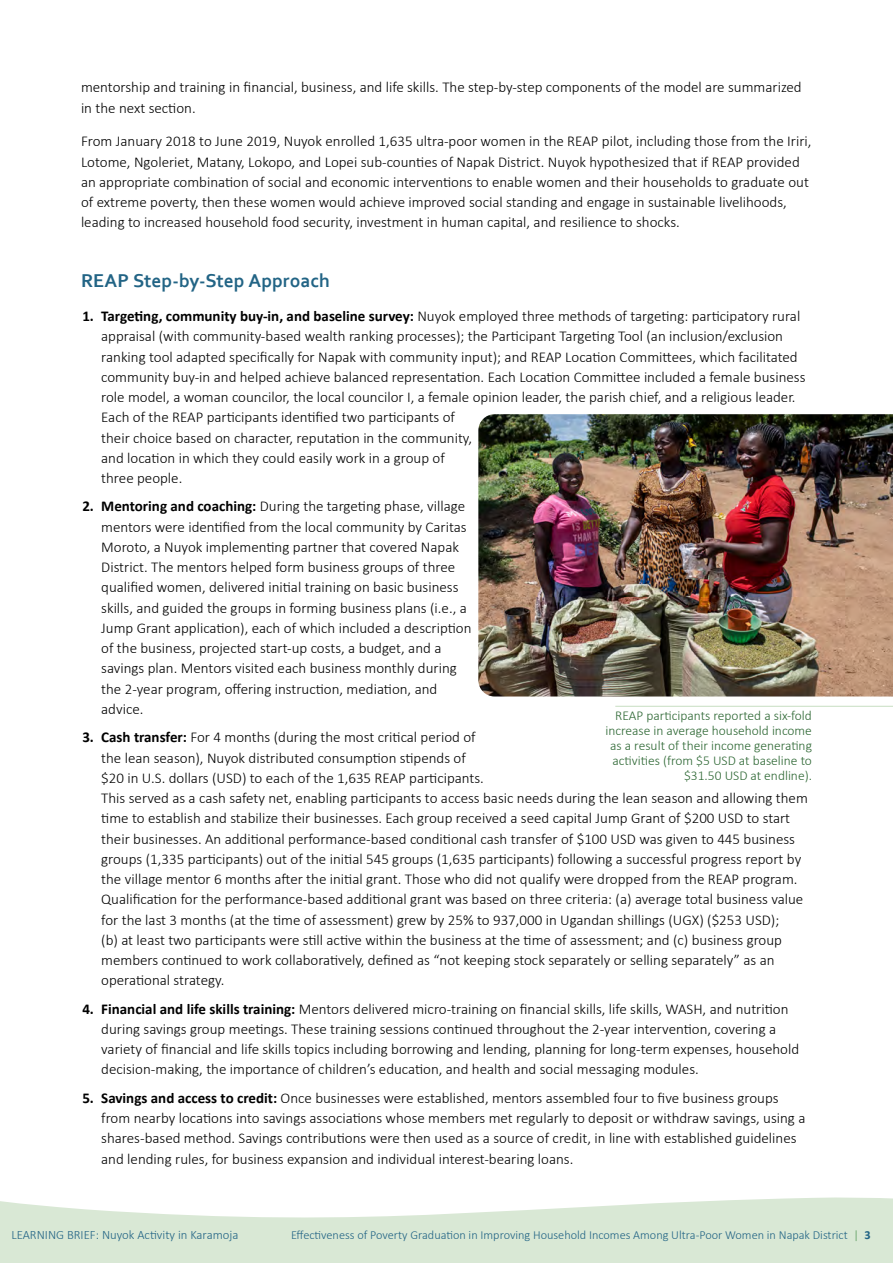
<style>
.page{position:relative;width:893px;height:1263px;background:#fff}
.page>*{position:absolute;margin:0;border:0;box-sizing:border-box;transform-origin:0 0}
.P_Normal{font:700 19.5px "Corbel";color:#226485}
.P_Normal-2{font:300 15px/20.2px "Calibri";color:#000}
.t1{font:300 13.5px/15px "Calibri";color:#2d6733;text-align:right}
.t2{font:300 12.75px "Calibri";color:#226485}
.t3{font:300 12.3px "Calibri";color:#226485}
.s1{font-weight:700}
.s2{color:#519654}
</style>
<div class="page">
<svg style="left:0;top:1197px;width:893px;height:66px;fill:#d9e8d5"></svg>
<img style="left:478px;top:414px;width:415px;height:282px">
<hr style="left:615px;top:706px;width:278px;height:1px;background:#c7dec2">
<p class="P_Normal-2" style="left:81px;top:77px;width:722px">mentorship and training in financial, business, and life skills. The step-by-step components of the model are summarized in the next section.</p>
<p class="P_Normal-2" style="left:81px;top:131px;width:732px">From January 2018 to June 2019, Nuyok enrolled 1,635 ultra-poor women in the REAP pilot, including those from the Iriri, Lotome, Ngoleriet, Matany, Lokopo, and Lopei sub-counties of Napak District. Nuyok hypothesized that if REAP provided an appropriate combination of social and economic interventions to enable women and their households to graduate out of extreme poverty, then these women would achieve improved social standing and engage in sustainable livelihoods, leading to increased household food security, investment in human capital, and resilience to shocks.</p>
<p class="P_Normal" style="left:81px;top:269px;width:250px">REAP Step-by-Step Approach</p>
<p class="P_Normal-2" style="left:101px;top:306px;width:706px;text-indent:-19px"><span class="s1">1. Targeting, community buy-in, and baseline survey:</span> Nuyok employed three methods of targeting: participatory rural appraisal (with community-based wealth ranking processes); the Participant Targeting Tool (an inclusion/exclusion ranking tool adapted specifically for Napak with community input); and REAP Location Committees, which facilitated community buy-in and helped achieve balanced representation. Each Location Committee included a female business role model, a woman councilor, the local councilor I, a female opinion leader, the parish chief, and a religious leader.<br>Each of the REAP participants identified two participants of</p>
<p class="P_Normal-2" style="left:101px;top:427px;width:372px">their choice based on character, reputation in the community,</p>
<p class="P_Normal-2" style="left:101px;top:448px;width:345px">and location in which they could easily work in a group of three people.</p>
<p class="P_Normal-2" style="left:82px;top:496px;width:386px;text-align:right"><span class="s1">2. Mentoring and coaching:</span> During the targeting phase, village mentors were identified from the local community by Caritas</p>
<p class="P_Normal-2" style="left:101px;top:537px;width:359px">Moroto, a Nuyok implementing partner that covered Napak<br>District. The mentors helped form business groups of three qualified women, delivered initial training on basic business</p>
<p class="P_Normal-2" style="left:101px;top:597px;width:372px">skills, and guided the groups in forming business plans (i.e., a<br>Jump Grant application), each of which included a description</p>
<p class="P_Normal-2" style="left:101px;top:638px;width:357px">of the business, projected start-up costs, a budget, and a savings plan. Mentors visited each business monthly during the 2-year program, offering instruction, mediation, and advice.</p>
<p class="P_Normal-2" style="left:101px;top:727px;width:708px;text-indent:-19px"><span class="s1">3. Cash transfer:</span> For 4 months (during the most critical period of<br>the lean season), Nuyok distributed consumption stipends of<br>$20 in U.S. dollars (USD) to each of the 1,635 REAP participants.<br>This served as a cash safety net, enabling participants to access basic needs during the lean season and allowing them time to establish and stabilize their businesses. Each group received a seed capital Jump Grant of $200 USD to start their businesses. An additional performance-based conditional cash transfer of $100 USD was given to 445 business groups (1,335 participants) out of the initial 545 groups (1,635 participants) following a successful progress report by the village mentor 6 months after the initial grant. Those who did not qualify were dropped from the REAP program.<br>Qualification for the performance-based additional grant was based on three criteria: (a) average total business value for the last 3 months (at the time of assessment) grew by 25% to 937,000 in Ugandan shillings (UGX) ($253 USD);<br>(b) at least two participants were still active within the business at the time of assessment; and (c) business group members continued to work collaboratively, defined as “not keeping stock separately or selling separately” as an operational strategy.</p>
<p class="P_Normal-2" style="left:101px;top:998px;width:699px;text-indent:-19px"><span class="s1">4. Financial and life skills training:</span> Mentors delivered micro-training on financial skills, life skills, WASH, and nutrition during savings group meetings. These training sessions continued throughout the 2-year intervention, covering a variety of financial and life skills topics including borrowing and lending, planning for long-term expenses, household decision-making, the importance of children’s education, and health and social messaging modules.</p>
<p class="P_Normal-2" style="left:101px;top:1087px;width:706px;text-indent:-19px"><span class="s1">5. Savings and access to credit:</span> Once businesses were established, mentors assembled four to five business groups from nearby locations into savings associations whose members met regularly to deposit or withdraw savings, using a shares-based method. Savings contributions were then used as a source of credit, in line with established guidelines and lending rules, for business expansion and individual interest-bearing loans.</p>
<p class="t1" style="left:605px;top:708px;width:208px">REAP participants reported a six-fold increase in average household income as a result of their income generating activities (from $5 USD at baseline to $31.50 USD at endline).</p>
<p class="t2" style="left:11px;top:1227px;width:229px">LEARNING BRIEF: Nuyok Activity in Karamoja</p>
<p class="t3" style="left:291px;top:1227px;width:581px">Effectiveness of Poverty Graduation in Improving Household Incomes Among Ultra-Poor Women in Napak District <span class="s2">|</span> <span class="s1">3</span></p>
</div>
